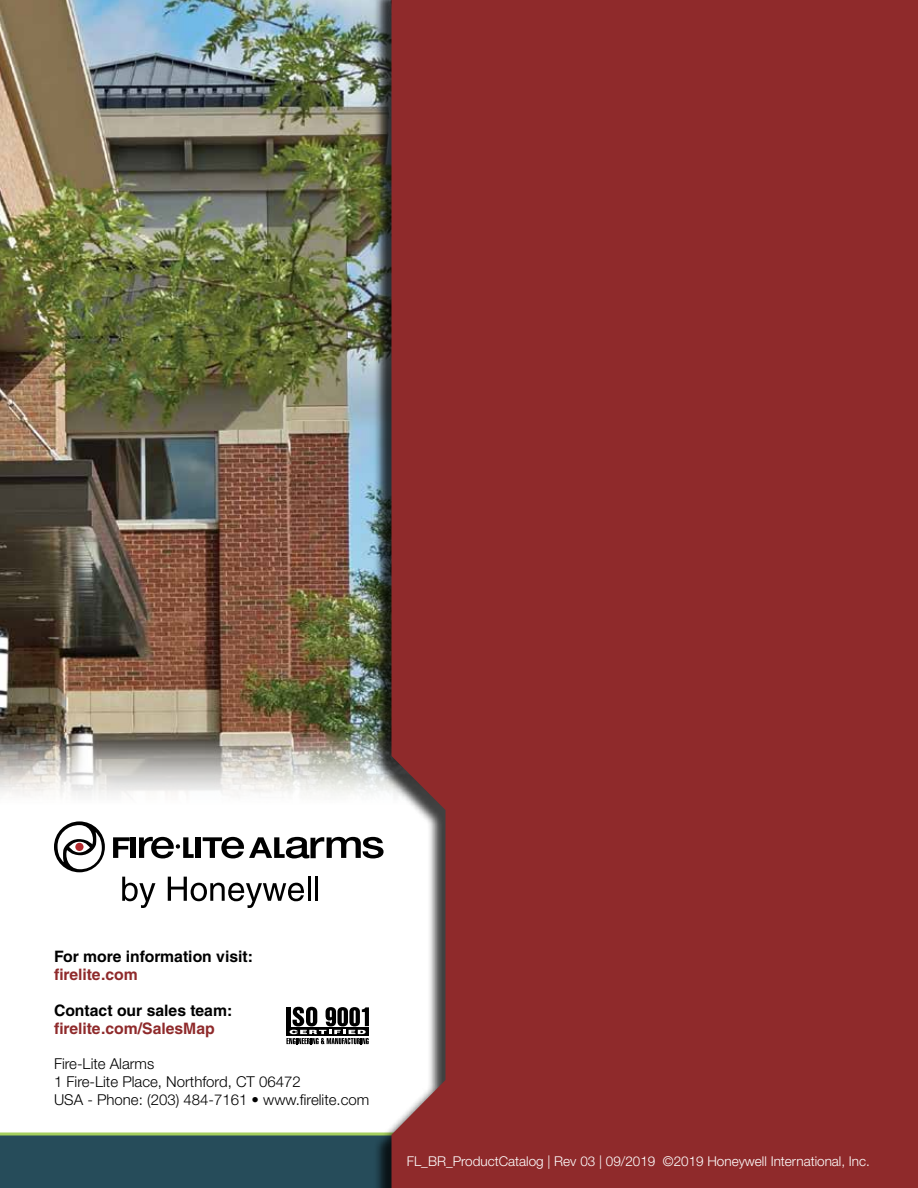
<style>
.page{position:relative;width:918px;height:1188px;background:#fff}
.page>*{position:absolute;margin:0;border:0;box-sizing:border-box;transform-origin:0 0}
.t1{font:700 15.75px "Helvetica LT Std";color:#000}
.t2{font:700 15.75px "Helvetica LT Std";color:#8f2a2b}
.t3{font:300 15px/18px "Helvetica Neue LT Std";color:#000}
.t4{font:300 13.5px "Helvetica Neue LT Std";color:#fff}
</style>
<div class="page">
<div style="left:0;top:1134px;width:918px;height:54px;background:#264c5a"></div>
<svg style="left:0;top:1132px;width:373px;height:4px"></svg>
<img style="left:0;top:0;width:373px;height:796px">
<svg style="left:286px;top:1007px;width:83px;height:37px"></svg>
<div style="left:373px;top:0;width:545px;height:1188px;background:#000;opacity:.75"></div>
<div style="left:392px;top:0;width:526px;height:1188px;background:#8f2a2b"></div>
<svg style="left:113px;top:837px;width:17px;height:21px"></svg>
<div style="left:131px;top:837px;width:5px;height:21px;background:#000"></div>
<svg style="left:139px;top:837px;width:55px;height:21px"></svg>
<div style="left:195px;top:837px;width:6px;height:21px;background:#000"></div>
<svg style="left:203px;top:837px;width:181px;height:21px"></svg>
<svg style="left:54px;top:821px;width:51px;height:51px"></svg>
<svg style="left:58px;top:825px;width:44px;height:45px"></svg>
<svg style="left:69px;top:842px;width:21px;height:10px"></svg>
<div style="left:75px;top:843px;width:9px;height:8px;background:#b3282d;border-radius:50%"></div>
<svg style="left:122px;top:877px;width:33px;height:31px"></svg>
<svg style="left:168px;top:877px;width:136px;height:31px"></svg>
<hr style="left:308px;top:877px;width:3px;height:24px;background:#000">
<hr style="left:315px;top:877px;width:3px;height:24px;background:#000">
<p class="t1" style="left:54px;top:947px;width:201px">For more information visit:</p>
<p class="t2" style="left:54px;top:965px;width:85px">firelite.com</p>
<p class="t1" style="left:54px;top:1001px;width:180px">Contact our sales team:</p>
<p class="t2" style="left:54px;top:1019px;width:162px">firelite.com/SalesMap</p>
<p class="t3" style="left:54px;top:1054px;width:317px">Fire-Lite Alarms<br>1 Fire-Lite Place, Northford, CT 06472<br>USA - Phone: (203) 484-7161 • www.firelite.com</p>
<p class="t4" style="left:407px;top:1153px;width:465px">FL_BR_ProductCatalog | Rev 03 | 09/2019 ©2019 Honeywell International, Inc.</p>
</div>
